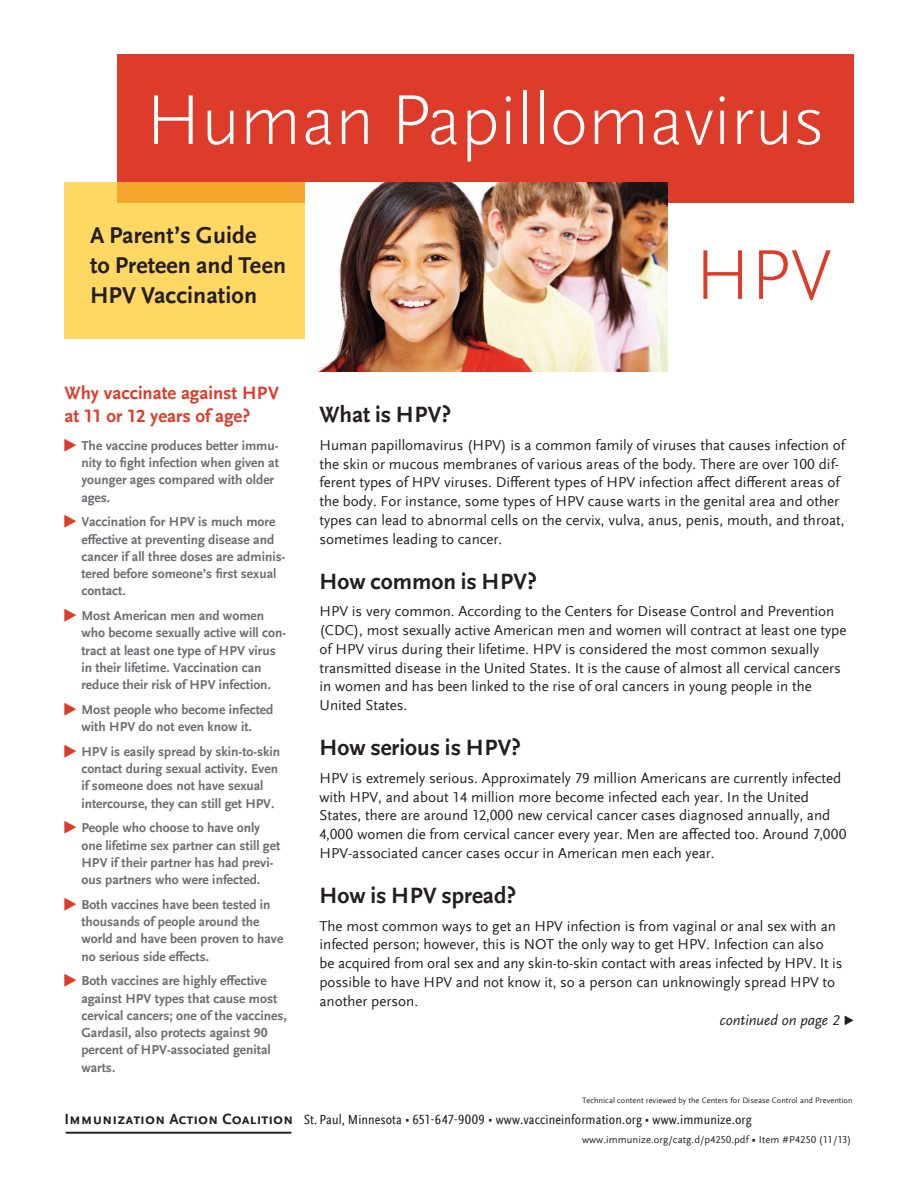
<style>
.page{position:relative;width:918px;height:1188px;background:#fff}
.page>*{position:absolute;margin:0;border:0;box-sizing:border-box;transform-origin:0 0}
.t1{font:300 73.5px "Scala Sans OT";color:#fff}
.t2{font:300 73.5px "Scala Sans OT";color:#de3c2a}
.t3{font:700 24px/30px "Scala Sans Offc";letter-spacing:.005em;color:#231f20}
.question{font:700 23.25px "Scala Sans Offc";color:#231f20}
.t4{font:700 18.75px/22.5px "Scala Sans Offc";color:#de3c2a}
.t5{font:15px/18.8px "Scala Sans Offc";color:#231f20}
.t6{font:italic 15px "Scala Sans Offc";color:#231f20}
.t7{font:condensed 13.8px "Scala Sans Offc";letter-spacing:.01em;color:#231f20}
.t8{font:700 13.5px/17.2px "Scala Sans Offc";color:#6c6d70}
.t9{font:10.5px "Scala Sans Offc";letter-spacing:.01em;color:#231f20}
.t10{font:8.25px "Scala Sans Offc";letter-spacing:.01em;color:#231f20}
.s1{font-family:"Scala Sans Sc Offc";font-weight:700;font-stretch:normal;font-size:15.45px}
.s2{font-family:"Glypha LT Std";font-stretch:normal;font-size:7.65px}
.s3{font-family:"Glypha LT Std";font-size:7.65px}
</style>
<div class="page">
<div style="left:117px;top:54px;width:737px;height:148px;background:#de3c2a"></div>
<svg style="left:64px;top:182px;width:241px;height:157px;background:#fdd25d"></svg>
<img style="left:305px;top:182px;width:363px;height:189px">
<hr style="left:66px;top:1132px;width:225px;height:2px;background:#231f20">
<p class="t1" style="left:146px;top:81px;width:681px">Human Papillomavirus</p>
<p class="t3" style="left:90px;top:220px;width:198px">A Parent’s Guide<br>to Preteen and Teen<br>HPV Vaccination</p>
<p class="t4" style="left:64px;top:382px;width:216px">Why vaccinate against HPV at 11 or 12 years of age?</p>
<p class="t8" style="left:81px;top:437px;width:199px">The vaccine produces better immu&shy;nity to fight infection when given at younger ages compared with older ages.</p>
<p class="t8" style="left:81px;top:514px;width:206px">Vaccination for HPV is much more effective at preventing disease and cancer if all three doses are adminis&shy;tered before someone’s first sexual contact.</p>
<p class="t8" style="left:81px;top:607px;width:206px">Most American men and women who become sexually active will con&shy;tract at least one type of HPV virus in their lifetime. Vaccination can reduce their risk of HPV infection.</p>
<p class="t8" style="left:81px;top:701px;width:194px">Most people who become infected with HPV do not even know it.</p>
<p class="t8" style="left:81px;top:743px;width:200px">HPV is easily spread by skin-to-skin contact during sexual activity. Even if someone does not have sexual intercourse, they can still get HPV.</p>
<p class="t8" style="left:81px;top:820px;width:200px">People who choose to have only one lifetime sex partner can still get HPV if their partner has had previ&shy;ous partners who were infected.</p>
<p class="t8" style="left:81px;top:896px;width:204px">Both vaccines have been tested in thousands of people around the world and have been proven to have no serious side effects.</p>
<p class="t8" style="left:81px;top:973px;width:207px">Both vaccines are highly effective against HPV types that cause most cervical cancers; one of the vaccines,<br>Gardasil, also protects against 90 percent of HPV-associated genital warts.</p>
<p class="t2" style="left:695px;top:235px;width:139px">HPV</p>
<p class="question" style="left:320px;top:402px;width:133px">What is HPV?</p>
<p class="t5" style="left:320px;top:436px;width:527px">Human papillomavirus (HPV) is a common family of viruses that causes infection of the skin or mucous membranes of various areas of the body. There are over 100 dif&shy;ferent types of HPV viruses. Different types of HPV infection affect different areas of the body. For instance, some types of HPV cause warts in the genital area and other types can lead to abnormal cells on the cervix, vulva, anus, penis, mouth, and throat, sometimes leading to cancer.</p>
<p class="question" style="left:320px;top:568px;width:219px">How common is HPV?</p>
<p class="t5" style="left:320px;top:603px;width:528px">HPV is very common. According to the Centers for Disease Control and Prevention (CDC), most sexually active American men and women will contract at least one type of HPV virus during their lifetime. HPV is considered the most common sexually transmitted disease in the United States. It is the cause of almost all cervical cancers in women and has been linked to the rise of oral cancers in young people in the United States.</p>
<p class="question" style="left:320px;top:735px;width:203px">How serious is HPV?</p>
<p class="t5" style="left:320px;top:769px;width:529px">HPV is extremely serious. Approximately 79 million Americans are currently infected with HPV, and about 14 million more become infected each year. In the United States, there are around 12,000 new cervical cancer cases diagnosed annually, and 4,000 women die from cervical cancer every year. Men are affected too. Around 7,000<br>HPV-associated cancer cases occur in American men each year.</p>
<p class="question" style="left:320px;top:882px;width:198px">How is HPV spread?</p>
<p class="t5" style="left:320px;top:917px;width:525px">The most common ways to get an HPV infection is from vaginal or anal sex with an infected person; however, this is NOT the only way to get HPV. Infection can also<br>be acquired from oral sex and any skin-to-skin contact with areas infected by HPV. It is possible to have HPV and not know it, so a person can unknowingly spread HPV to another person.</p>
<p class="t6" style="left:720px;top:1012px;width:121px">continued on page 2</p>
<p class="t10" style="left:582px;top:1095px;width:272px">Technical content reviewed by the Centers for Disease Control and Prevention</p>
<p class="t7" style="left:64px;top:1112px;width:689px"><span class="s1">Immunization Action Coalition</span> St. Paul, Minnesota <span class="s2">•</span> 651-647-9009 <span class="s2">•</span> www.vaccineinformation.org <span class="s2">•</span> www.immunize.org</p>
<p class="t9" style="left:582px;top:1134px;width:271px">www.immunize.org/catg.d/p4250.pdf <span class="s3">•</span> Item #P4250 (11/13)</p>
</div>
